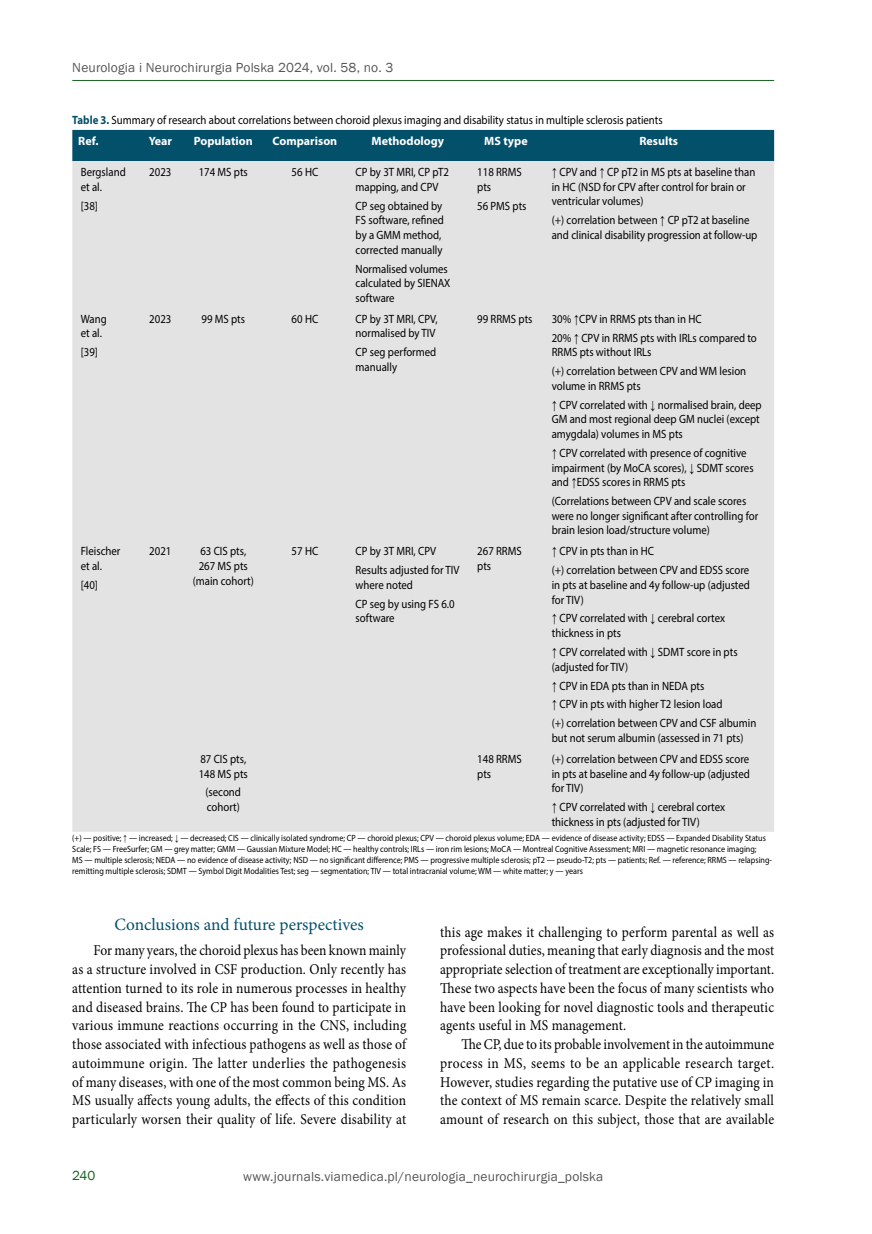
<style>
.page{position:relative;width:872px;height:1234px;background:#fff}
.page>*{position:absolute;margin:0;border:0;box-sizing:border-box;transform-origin:0 0}
.t1{font:17.25px "Minion Pro";letter-spacing:-.005em;color:#03506b}
.t2{font:15px/18.8px "Minion Pro";letter-spacing:.01em;color:#000;text-align:justify;scale:.9 1}
.t3{font:13.5px "Franklin Gothic";letter-spacing:.01em;color:#575756}
.t4{font:13.5px "Franklin Gothic";color:#176222}
.t5{font:12px/14.7px "Myriad Pro";color:#000;scale:.9 1}
.t6{font:700 12px "Myriad Pro";color:#fff}
.t7{font:9px/10.9px "Myriad Pro";color:#000;scale:.9 1}
.s1{font-weight:700;color:#03506b}
.s2{font-weight:700;color:#fff}
.s3{font-family:"Times New Roman"}
</style>
<div class="page">
<hr style="left:72px;top:80px;width:702px;height:1px;background:#176222">
<div style="left:72px;top:130px;width:702px;height:31px;background:#03506b"></div>
<svg style="left:72px;top:161px;width:702px;height:670px;background:#e4e4e4"></svg>
<p class="t3" style="left:72px;top:59px;width:323px">Neurologia i Neurochirurgia Polska 2024, vol. 58, no. 3</p>
<p class="t5" style="left:78px;top:109px;width:651px;line-height:21px;text-indent:-6px"><span class="s1">Table 3.</span> Summary of research about correlations between choroid plexus imaging and disability status in multiple sclerosis patients<br><span class="s2">Ref.</span></p>
<p class="t6" style="left:149px;top:133px;width:25px">Year</p>
<p class="t6" style="left:194px;top:133px;width:60px">Population</p>
<p class="t6" style="left:273px;top:133px;width:66px">Comparison</p>
<p class="t6" style="left:371px;top:133px;width:74px">Methodology</p>
<p class="t6" style="left:484px;top:133px;width:45px">MS type</p>
<p class="t6" style="left:639px;top:133px;width:40px">Results</p>
<p class="t5" style="left:81px;top:164px;width:51px">Bergsland et al.</p>
<p class="t5" style="left:81px;top:198px;width:21px">[38]</p>
<p class="t5" style="left:81px;top:311px;width:30px">Wang et al.</p>
<p class="t5" style="left:81px;top:344px;width:21px">[39]</p>
<p class="t5" style="left:81px;top:543px;width:46px">Fleischer et al.</p>
<p class="t5" style="left:81px;top:577px;width:21px">[40]</p>
<p class="t5" style="left:149px;top:164px;width:26px">2023</p>
<p class="t5" style="left:199px;top:164px;width:56px">174 MS pts</p>
<p class="t5" style="left:292px;top:164px;width:31px">56 HC</p>
<p class="t5" style="left:355px;top:164px;width:105px">CP by 3T MRI, CP pT2 mapping, and CPV</p>
<p class="t5" style="left:355px;top:198px;width:100px">CP seg obtained by<br>FS software, refined by a GMM method, corrected manually</p>
<p class="t5" style="left:355px;top:261px;width:107px">Normalised volumes calculated by SIENAX software</p>
<p class="t5" style="left:477px;top:164px;width:51px">118 RRMS pts</p>
<p class="t5" style="left:477px;top:198px;width:56px">56 PMS pts</p>
<p class="t5" style="left:552px;top:164px;width:228px"><span class="s3">↑</span> CPV and <span class="s3">↑</span> CP pT2 in MS pts at baseline than in HC (NSD for CPV after control for brain or ventricular volumes)</p>
<p class="t5" style="left:552px;top:213px;width:230px">(+) correlation between <span class="s3">↑</span> CP pT2 at baseline and clinical disability progression at follow-up</p>
<p class="t5" style="left:149px;top:311px;width:26px">2023</p>
<p class="t5" style="left:201px;top:311px;width:50px">99 MS pts</p>
<p class="t5" style="left:292px;top:311px;width:31px">60 HC</p>
<p class="t5" style="left:355px;top:311px;width:93px">CP by 3T MRI, CPV, normalised by TIV</p>
<p class="t5" style="left:355px;top:344px;width:91px">CP seg performed manually</p>
<p class="t5" style="left:477px;top:311px;width:63px">99 RRMS pts</p>
<p class="t5" style="left:552px;top:309px;width:229px;line-height:18.9px">30% <span class="s3">↑</span>CPV in RRMS pts than in HC<br>20% <span class="s3">↑</span> CPV in RRMS pts with IRLs compared to</p>
<p class="t5" style="left:552px;top:342px;width:218px;line-height:18.9px">RRMS pts without IRLs<br>(+) correlation between CPV and WM lesion</p>
<p class="t5" style="left:552px;top:376px;width:235px;line-height:18.9px">volume in RRMS pts<br><span class="s3">↑</span> CPV correlated with <span class="s3">↓</span> normalised brain, deep</p>
<p class="t5" style="left:552px;top:412px;width:233px">GM and most regional deep GM nuclei (except amygdala) volumes in MS pts</p>
<p class="t5" style="left:552px;top:445px;width:226px"><span class="s3">↑</span> CPV correlated with presence of cognitive impairment (by MoCA scores), <span class="s3">↓</span> SDMT scores and <span class="s3">↑</span>EDSS scores in RRMS pts</p>
<p class="t5" style="left:552px;top:493px;width:231px">(Correlations between CPV and scale scores were no longer significant after controlling for brain lesion load/structure volume)</p>
<p class="t5" style="left:149px;top:543px;width:26px">2021</p>
<p class="t5" style="left:193px;top:543px;width:69px;text-align:center">63 CIS pts,<br>267 MS pts (main cohort)</p>
<p class="t5" style="left:292px;top:543px;width:31px">57 HC</p>
<p class="t5" style="left:355px;top:541px;width:117px;line-height:18.9px">CP by 3T MRI, CPV<br>Results adjusted for TIV</p>
<p class="t5" style="left:355px;top:575px;width:112px;line-height:18.9px">where noted<br>CP seg by using FS 6.0</p>
<p class="t5" style="left:355px;top:610px;width:45px">software</p>
<p class="t5" style="left:477px;top:543px;width:51px">267 RRMS pts</p>
<p class="t5" style="left:552px;top:541px;width:221px;line-height:18.9px"><span class="s3">↑</span> CPV in pts than in HC<br>(+) correlation between CPV and EDSS score</p>
<p class="t5" style="left:552px;top:577px;width:222px">in pts at baseline and 4y follow-up (adjusted for TIV)</p>
<p class="t5" style="left:552px;top:610px;width:194px"><span class="s3">↑</span> CPV correlated with <span class="s3">↓</span> cerebral cortex thickness in pts</p>
<p class="t5" style="left:552px;top:644px;width:208px"><span class="s3">↑</span> CPV correlated with <span class="s3">↓</span> SDMT score in pts (adjusted for TIV)</p>
<p class="t5" style="left:552px;top:675px;width:229px;line-height:18.9px"><span class="s3">↑</span> CPV in EDA pts than in NEDA pts<br><span class="s3">↑</span> CPV in pts with higher T2 lesion load<br>(+) correlation between CPV and CSF albumin</p>
<p class="t5" style="left:552px;top:730px;width:215px">but not serum albumin (assessed in 71 pts)</p>
<p class="t5" style="left:477px;top:751px;width:51px">148 RRMS pts</p>
<p class="t5" style="left:552px;top:751px;width:222px;text-align:justify">(+) correlation between CPV and EDSS score in pts at baseline and 4y follow-up (adjusted for TIV)</p>
<p class="t5" style="left:552px;top:799px;width:194px"><span class="s3">↑</span> CPV correlated with <span class="s3">↓</span> cerebral cortex thickness in pts (adjusted for TIV)</p>
<p class="t7" style="left:72px;top:832px;width:779px">(+) — positive; <span class="s3">↑</span> — increased; <span class="s3">↓</span> — decreased; CIS — clinically isolated syndrome; CP — choroid plexus; CPV — choroid plexus volume; EDA — evidence of disease activity; EDSS — Expanded Disability Status Scale; FS — FreeSurfer; GM — grey matter; GMM — Gaussian Mixture Model; HC — healthy controls; IRLs — iron rim lesions; MoCA — Montreal Cognitive Assessment; MRI — magnetic resonance imaging;<br>MS — multiple sclerosis; NEDA — no evidence of disease activity; NSD — no significant difference; PMS — progressive multiple sclerosis; pT2 — pseudo-T2; pts — patients; Ref. — reference; RRMS — relapsing&shy;remitting multiple sclerosis; SDMT — Symbol Digit Modalities Test; seg — segmentation; TIV — total intracranial volume; WM — white matter; y — years</p>
<p class="t5" style="left:199px;top:751px;width:56px">87 CIS pts,<br>148 MS pts</p>
<p class="t5" style="left:205px;top:784px;width:41px">(second cohort)</p>
<h1 class="t1" style="left:115px;top:912px;width:251px">Conclusions and future perspectives</h1>
<p class="t2" style="left:72px;top:940px;width:372px;text-indent:21px">For many years, the choroid plexus has been known mainly as a structure involved in CSF production. Only recently has attention turned to its role in numerous processes in healthy and diseased brains. The CP has been found to participate in various immune reactions occurring in the CNS, including those associated with infectious pathogens as well as those of autoimmune origin. The latter underlies the pathogenesis of many diseases, with one of the most common being MS. As MS usually affects young adults, the effects of this condition particularly worsen their quality of life. Severe disability at</p>
<p class="t2" style="left:440px;top:922px;width:372px">this age makes it challenging to perform parental as well as professional duties, meaning that early diagnosis and the most appropriate selection of treatment are exceptionally important.<br>These two aspects have been the focus of many scientists who have been looking for novel diagnostic tools and therapeutic agents useful in MS management.</p>
<p class="t2" style="left:440px;top:1034px;width:372px;text-indent:21px">The CP, due to its probable involvement in the autoimmune process in MS, seems to be an applicable research target.<br>However, studies regarding the putative use of CP imaging in the context of MS remain scarce. Despite the relatively small amount of research on this subject, those that are available</p>
<p class="t4" style="left:72px;top:1166px;width:25px">240</p>
<p class="t3" style="left:243px;top:1168px;width:361px">www.journals.viamedica.pl/neurologia_neurochirurgia_polska</p>
</div>
